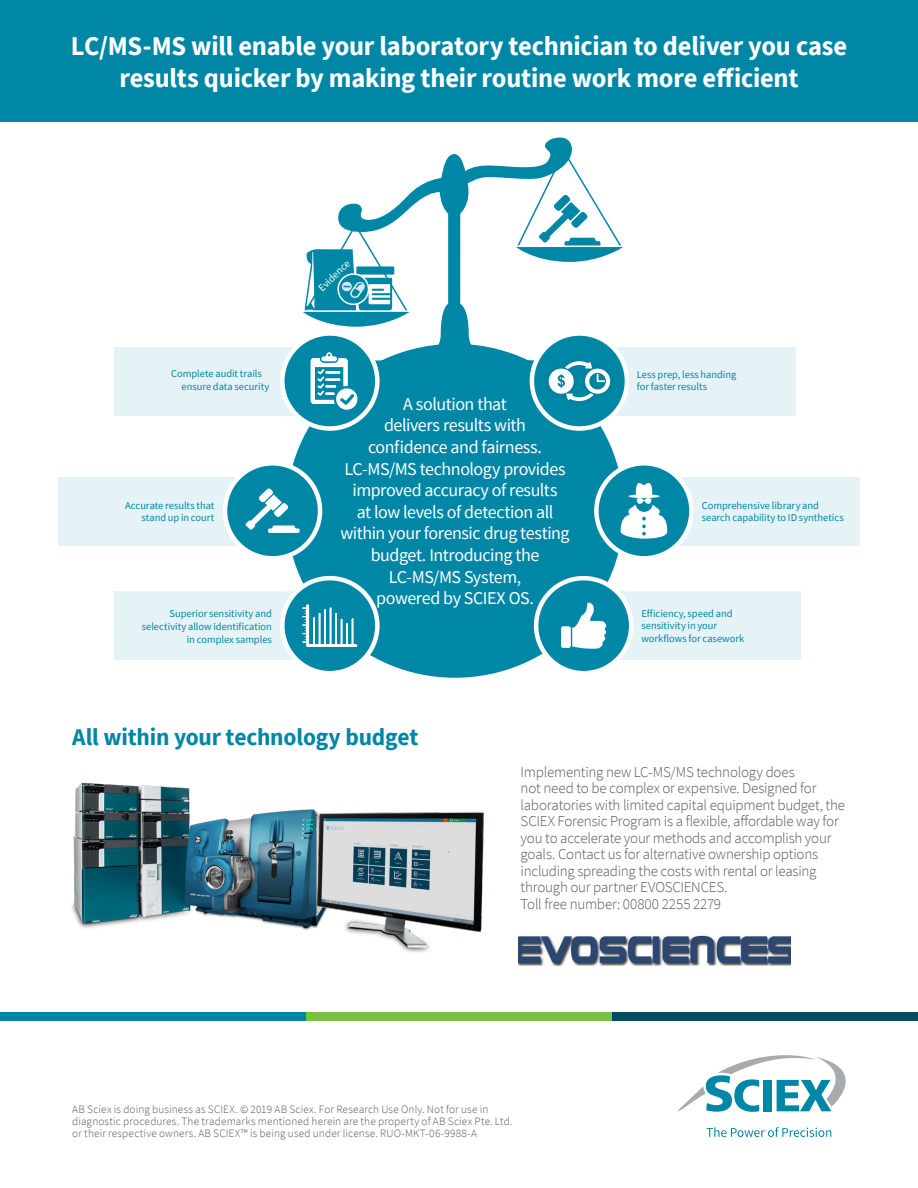
<style>
.page{position:relative;width:918px;height:1188px;background:#fff}
.page>*{position:absolute;margin:0;border:0;box-sizing:border-box;transform-origin:0 0}
.t1{font:700 27px/32.4px "Source Sans Pro";letter-spacing:-.01em;color:#fff;text-align:center}
.t2{font:700 24px "Source Sans Pro";letter-spacing:-.01em;color:#0087a6}
.t3{font:18px/21.6px "Source Sans Pro";letter-spacing:-.025em;color:#fff;text-align:center}
.t4{font:300 15px/16.5px "Source Sans Pro";letter-spacing:-.015em;color:#575756}
.t5{font:300 11.25px/12px "Source Sans Pro";letter-spacing:.015em;color:#575756}
.t6{font:10.5px/12.6px "Source Sans Pro";letter-spacing:-.005em;color:#0087a6}
.t7{font:10.5px "Source Sans Pro";color:#fff}
</style>
<div class="page">
<div style="left:0;top:0;width:918px;height:122px;background:#0087a6"></div>
<svg style="left:677px;top:1055px;width:169px;height:57px"></svg>
<svg style="left:707px;top:1127px;width:124px;height:10px"></svg>
<div style="left:306px;top:1012px;width:306px;height:8px;background:#79c142"></div>
<div style="left:612px;top:1012px;width:306px;height:8px;background:#0c4a63"></div>
<div style="left:0;top:1012px;width:306px;height:8px;background:#0087a6"></div>
<img style="left:71px;top:782px;width:414px;height:170px">
<svg style="left:338px;top:138px;width:234px;height:225px"></svg>
<div style="left:286px;top:344px;width:338px;height:334px;background:#0087a6;border-radius:50%"></div>
<div style="left:114px;top:347px;width:219px;height:69px;background:#e6f3f6"></div>
<svg style="left:282px;top:333px;width:95px;height:96px;fill:#0087a6"></svg>
<div style="left:280px;top:331px;width:100px;height:100px;border:4px solid #fff;border-radius:50%"></div>
<div style="left:595px;top:347px;width:201px;height:69px;background:#e6f3f6"></div>
<svg style="left:532px;top:333px;width:95px;height:96px;fill:#0087a6"></svg>
<div style="left:530px;top:331px;width:99px;height:100px;border:4px solid #fff;border-radius:50%"></div>
<div style="left:58px;top:477px;width:209px;height:68px;background:#e6f3f6"></div>
<div style="left:225px;top:463px;width:95px;height:95px;background:#0087a6;border-radius:50%"></div>
<div style="left:223px;top:461px;width:99px;height:100px;border:4px solid #fff;border-radius:50%"></div>
<div style="left:114px;top:592px;width:203px;height:68px;background:#e6f3f6"></div>
<div style="left:282px;top:578px;width:95px;height:95px;background:#0087a6;border-radius:50%"></div>
<div style="left:280px;top:576px;width:100px;height:99px;border:4px solid #fff;border-radius:50%"></div>
<div style="left:598px;top:592px;width:203px;height:68px;background:#e6f3f6"></div>
<div style="left:536px;top:578px;width:95px;height:95px;background:#0087a6;border-radius:50%"></div>
<div style="left:534px;top:576px;width:99px;height:99px;border:4px solid #fff;border-radius:50%"></div>
<svg style="left:246px;top:488px;width:54px;height:45px"></svg>
<svg style="left:311px;top:352px;width:47px;height:58px"></svg>
<svg style="left:561px;top:603px;width:45px;height:46px"></svg>
<svg style="left:302px;top:604px;width:55px;height:43px"></svg>
<div style="left:657px;top:477px;width:203px;height:68px;background:#e6f3f6"></div>
<div style="left:596px;top:463px;width:95px;height:95px;background:#0087a6;border-radius:50%"></div>
<div style="left:594px;top:461px;width:100px;height:100px;border:4px solid #fff;border-radius:50%"></div>
<svg style="left:621px;top:483px;width:46px;height:56px"></svg>
<div style="left:541px;top:354px;width:76px;height:54px;background:#0087a6"></div>
<svg style="left:549px;top:361px;width:61px;height:40px"></svg>
<svg style="left:303px;top:223px;width:111px;height:106px"></svg>
<svg style="left:512px;top:156px;width:111px;height:108px"></svg>
<img style="left:519px;top:935px;width:272px;height:31px">
<p class="t1" style="left:71px;top:29px;width:778px">LC/MS-MS will enable your laboratory technician to deliver you case results quicker by making their routine work more efficient</p>
<p class="t7" style="left:316px;top:285px;width:41px;rotate:-44deg">Evidence</p>
<p class="t6" style="left:182px;top:368px;width:89px;text-indent:-10px">Complete audit trails ensure data security</p>
<p class="t6" style="left:637px;top:368px;width:101px">Less prep, less handing for faster results</p>
<p class="t3" style="left:340px;top:393px;width:231px">A solution that<br>delivers results with<br>confidence and fairness.<br>LC-MS/MS technology provides improved accuracy of results<br>at low levels of detection all within your forensic drug testing budget. Introducing the<br>LC-MS/MS System,<br>powered by SCIEX OS.</p>
<p class="t6" style="left:125px;top:499px;width:91px;text-align:right">Accurate results that stand up in court</p>
<p class="t6" style="left:702px;top:499px;width:144px">Comprehensive library and search capability to ID synthetics</p>
<p class="t6" style="left:142px;top:607px;width:132px;text-align:right">Superior sensitivity and selectivity allow identification in complex samples</p>
<p class="t6" style="left:641px;top:607px;width:104px">Efficiency, speed and sensitivity in your workflows for casework</p>
<p class="t2" style="left:72px;top:721px;width:348px">All within your technology budget</p>
<p class="t4" style="left:521px;top:763px;width:326px">Implementing new LC-MS/MS technology does<br>not need to be complex or expensive. Designed for laboratories with limited capital equipment budget, the SCIEX Forensic Program is a flexible, affordable way for you to accelerate your methods and accomplish your goals. Contact us for alternative ownership options including spreading the costs with rental or leasing through our partner EVOSCIENCES.</p>
<p class="t4" style="left:521px;top:895px;width:202px">Toll free number: 00800 2255 2279</p>
<p class="t5" style="left:72px;top:1103px;width:442px">AB Sciex is doing business as SCIEX. © 2019 AB Sciex. For Research Use Only. Not for use in diagnostic procedures. The trademarks mentioned herein are the property of AB Sciex Pte. Ltd. or their respective owners. AB SCIEX™ is being used under license. RUO-MKT-06-9988-A</p>
</div>
